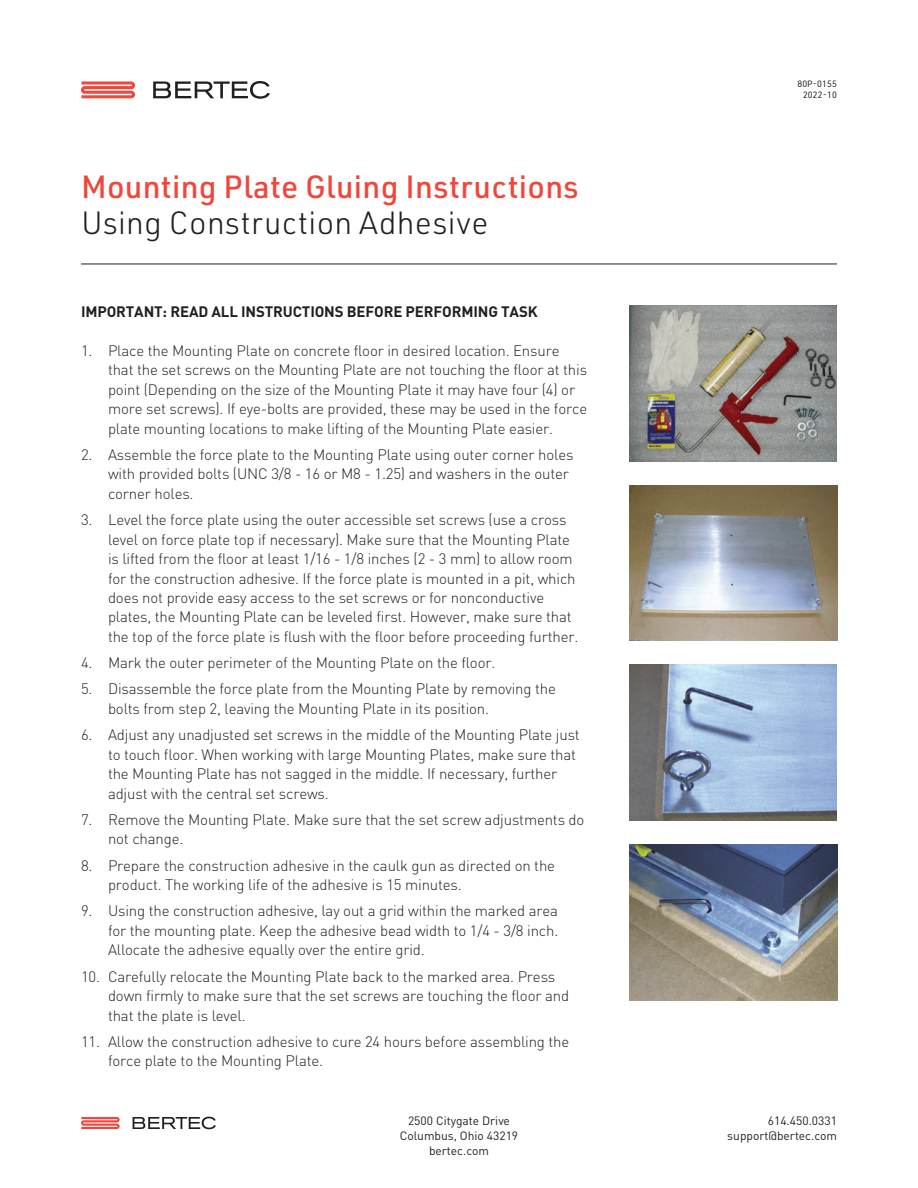
<style>
.page{position:relative;width:918px;height:1188px;background:#fff}
.page>*{position:absolute;margin:0;border:0;box-sizing:border-box;transform-origin:0 0}
.t1{font:500 31.5px "URWDIN";letter-spacing:.01em;color:#ef473c}
.t2{font:300 31.5px "URWDIN";letter-spacing:.01em;color:#231f20}
.t3{font:300 15px/19.5px "DIN";letter-spacing:-.01em;color:#231f20}
.t4{font:700 15px "DIN";letter-spacing:-.01em;color:#231f20}
.t5{font:12px/15px "DIN";color:#231f20;text-align:center}
.t6{font:9px/10.8px "URWDIN";letter-spacing:.01em;color:#231f20;text-align:right}
</style>
<div class="page">
<svg style="left:81px;top:81px;width:54px;height:17px"></svg>
<svg style="left:153px;top:81px;width:117px;height:18px"></svg>
<img style="left:629px;top:305px;width:208px;height:156px">
<img style="left:629px;top:665px;width:208px;height:156px">
<img style="left:629px;top:485px;width:208px;height:156px">
<img style="left:629px;top:845px;width:208px;height:156px">
<hr style="left:81px;top:264px;width:756px;height:1px;background:#231f20">
<svg style="left:81px;top:1117px;width:39px;height:12px"></svg>
<svg style="left:133px;top:1117px;width:83px;height:12px"></svg>
<h1 class="t1" style="left:81px;top:166px;width:499px">Mounting Plate Gluing Instructions</h1>
<h1 class="t2" style="left:81px;top:202px;width:409px">Using Construction Adhesive</h1>
<p class="t4" style="left:81px;top:301px;width:458px">IMPORTANT: READ ALL INSTRUCTIONS BEFORE PERFORMING TASK</p>
<p class="t3" style="left:108px;top:340px;width:481px;text-indent:-27px">1. Place the Mounting Plate on concrete floor in desired location. Ensure that the set screws on the Mounting Plate are not touching the floor at this point (Depending on the size of the Mounting Plate it may have four (4) or more set screws). If eye-bolts are provided, these may be used in the force plate mounting locations to make lifting of the Mounting Plate easier.</p>
<p class="t3" style="left:108px;top:444px;width:467px;text-indent:-27px">2. Assemble the force plate to the Mounting Plate using outer corner holes with provided bolts (UNC 3/8 - 16 or M8 - 1.25) and washers in the outer corner holes.</p>
<p class="t3" style="left:108px;top:510px;width:472px;text-indent:-27px">3. Level the force plate using the outer accessible set screws (use a cross level on force plate top if necessary). Make sure that the Mounting Plate is lifted from the floor at least 1/16 - 1/8 inches (2 - 3 mm) to allow room for the construction adhesive. If the force plate is mounted in a pit, which does not provide easy access to the set screws or for nonconductive plates, the Mounting Plate can be leveled first. However, make sure that the top of the force plate is flush with the floor before proceeding further.</p>
<p class="t3" style="left:81px;top:653px;width:416px">4. Mark the outer perimeter of the Mounting Plate on the floor.</p>
<p class="t3" style="left:108px;top:679px;width:449px;text-indent:-27px">5. Disassemble the force plate from the Mounting Plate by removing the bolts from step 2, leaving the Mounting Plate in its position.</p>
<p class="t3" style="left:108px;top:725px;width:473px;text-indent:-27px">6. Adjust any unadjusted set screws in the middle of the Mounting Plate just to touch floor. When working with large Mounting Plates, make sure that the Mounting Plate has not sagged in the middle. If necessary, further adjust with the central set screws.</p>
<p class="t3" style="left:108px;top:810px;width:478px;text-indent:-27px">7. Remove the Mounting Plate. Make sure that the set screw adjustments do not change.</p>
<p class="t3" style="left:108px;top:855px;width:449px;text-indent:-27px">8. Prepare the construction adhesive in the caulk gun as directed on the product. The working life of the adhesive is 15 minutes.</p>
<p class="t3" style="left:108px;top:901px;width:452px;text-align:justify;text-indent:-27px">9. Using the construction adhesive, lay out a grid within the marked area for the mounting plate. Keep the adhesive bead width to 1/4 - 3/8 inch.<br>Allocate the adhesive equally over the entire grid.</p>
<p class="t3" style="left:108px;top:966px;width:463px;text-indent:-27px">10. Carefully relocate the Mounting Plate back to the marked area. Press down firmly to make sure that the set screws are touching the floor and that the plate is level.</p>
<p class="t3" style="left:108px;top:1032px;width:463px;text-indent:-27px">11. Allow the construction adhesive to cure 24 hours before assembling the force plate to the Mounting Plate.</p>
<p class="t6" style="left:797px;top:79px;width:41px">80P-0155<br>2022-10</p>
<p class="t5" style="left:400px;top:1113px;width:120px">2500 Citygate Drive<br>Columbus, Ohio 43219 bertec.com</p>
<p class="t5" style="left:727px;top:1113px;width:111px;text-align:right">614.450.0331 support@bertec.com</p>
</div>
